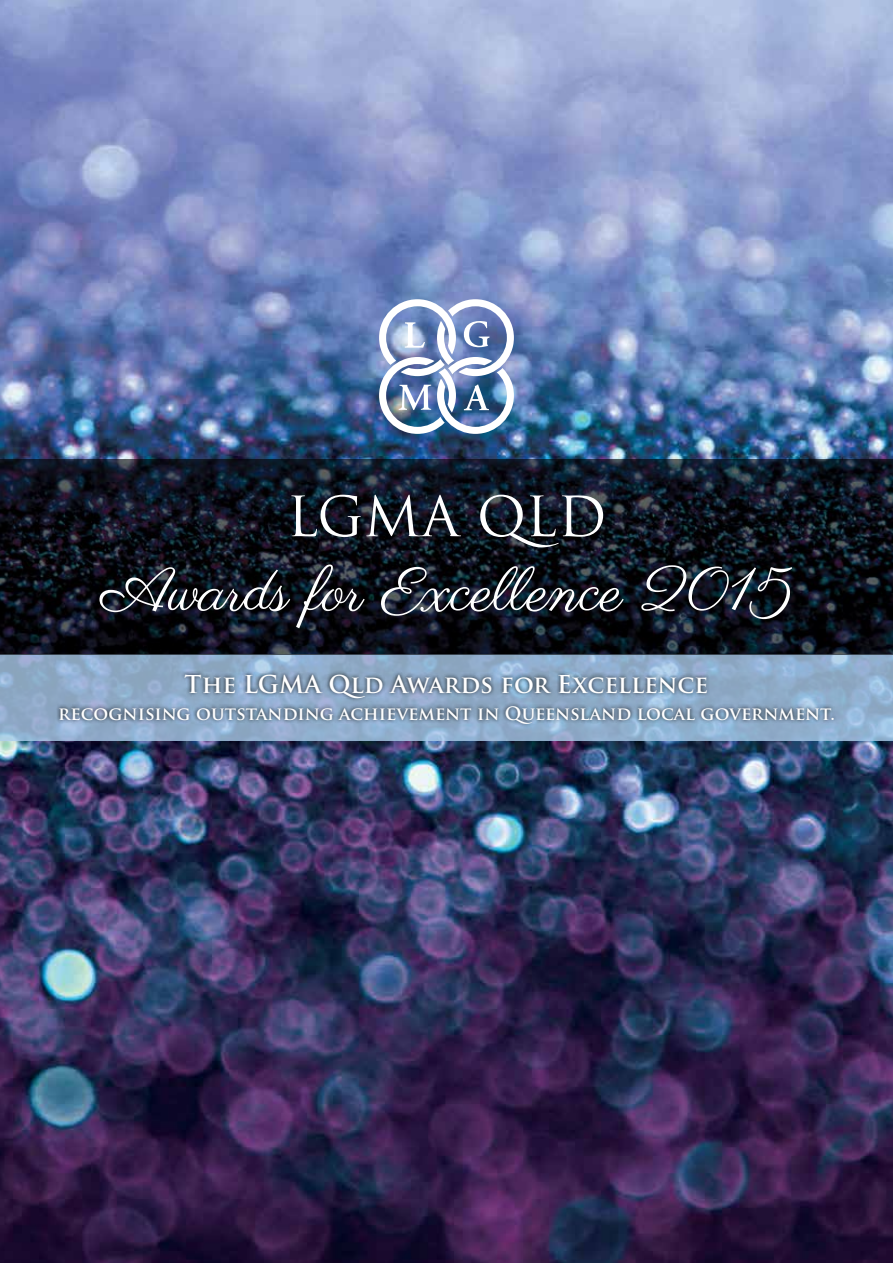
<style>
.page{position:relative;width:893px;height:1263px;background:#fff}
.page>*{position:absolute;margin:0;border:0;box-sizing:border-box;transform-origin:0 0}
.t1{font:61.5px "Parisienne";color:#fff}
.t2{font:54px "Trajan Pro";color:#fff}
.t3{font:700 24px "Trajan Pro";color:#fff}
.t4{font:700 18px "Trajan Pro";color:#fff}
</style>
<div class="page">
<img style="left:0;top:0;width:893px;height:1263px">
<svg style="left:0;top:655px;width:893px;height:86px;background:#91afce"></svg>
<svg style="left:0;top:459px;width:893px;height:196px;background:#0e141f"></svg>
<div style="left:55px;top:670px;width:783px;height:58px;background:#000;opacity:.9"></div>
<img style="left:379px;top:299px;width:135px;height:135px">
<h2 class="t2" style="left:286px;top:482px;width:322px">LGMA QLD</h2>
<h1 class="t1" style="left:101px;top:554px;width:693px">Awards for Excellence 2015</h1>
<h3 class="t3" style="left:185px;top:669px;width:525px">The LGMA Qld Awards for Excellence</h3>
<p class="t4" style="left:58px;top:702px;width:778px">recognising outstanding achievement in Queensland local government.</p>
</div>
